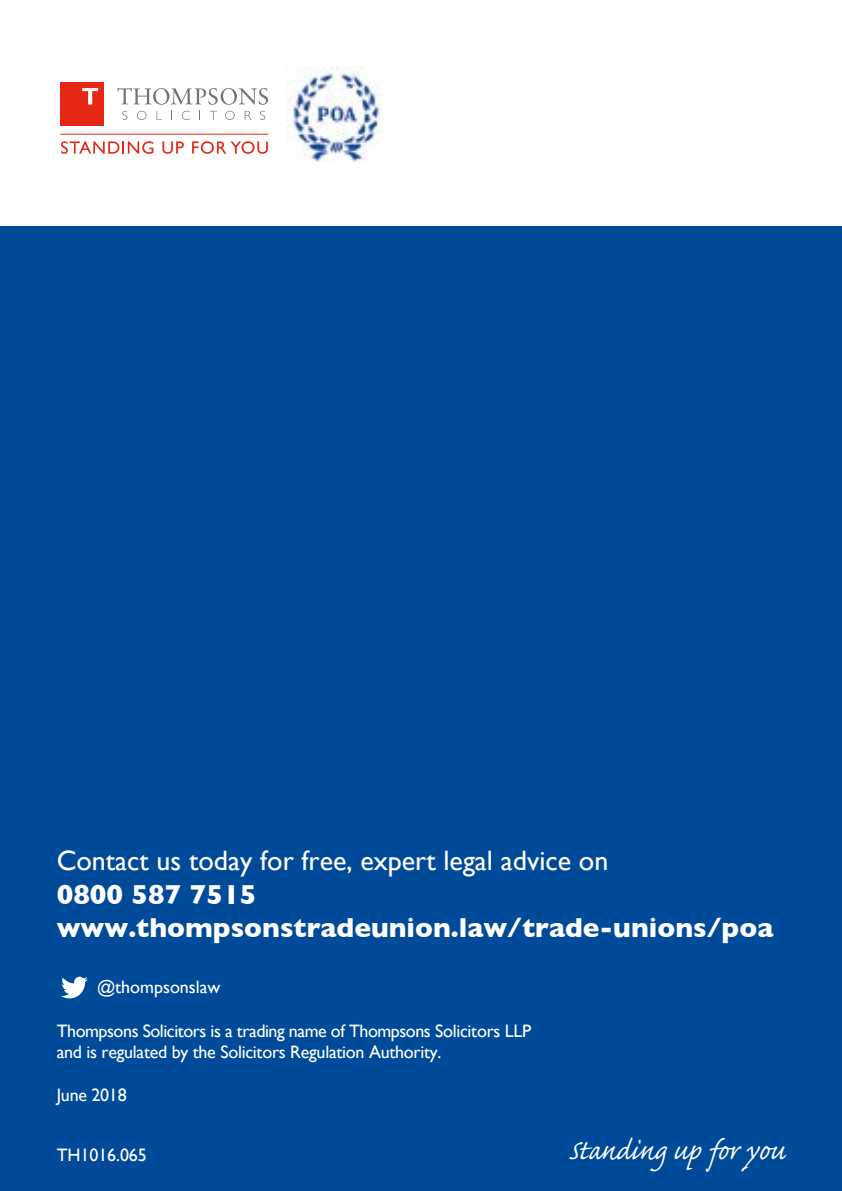
<style>
.page{position:relative;width:842px;height:1191px;background:#fff}
.page>*{position:absolute;margin:0;border:0;box-sizing:border-box;transform-origin:0 0}
.t1{font:36px "Caflisch Script Pro";letter-spacing:-.005em;color:#fff}
.t2{font:700 28px/33.6px "Gill Sans";color:#fff}
.t3{font:28px "Gill Sans";color:#fff}
.t4{font:18px/21.6px "Gill Sans";letter-spacing:-.015em;color:#fff}
</style>
<div class="page">
<div style="left:0;top:227px;width:842px;height:964px;background:#004a9a"></div>
<svg style="left:61px;top:976px;width:27px;height:22px"></svg>
<svg style="left:117px;top:88px;width:151px;height:17px"></svg>
<svg style="left:122px;top:111px;width:5px;height:9px"></svg>
<svg style="left:137px;top:111px;width:10px;height:9px"></svg>
<svg style="left:157px;top:111px;width:5px;height:9px"></svg>
<svg style="left:182px;top:111px;width:8px;height:9px"></svg>
<svg style="left:210px;top:111px;width:7px;height:9px"></svg>
<svg style="left:225px;top:111px;width:10px;height:9px"></svg>
<svg style="left:245px;top:111px;width:6px;height:9px"></svg>
<svg style="left:260px;top:111px;width:5px;height:9px"></svg>
<div style="left:60px;top:83px;width:44px;height:43px;background:#e52713"></div>
<svg style="left:82px;top:88px;width:16px;height:16px"></svg>
<hr style="left:60px;top:134px;width:208px;height:1px;background:#e52713">
<svg style="left:61px;top:141px;width:92px;height:13px"></svg>
<svg style="left:162px;top:141px;width:22px;height:13px"></svg>
<svg style="left:192px;top:141px;width:76px;height:13px"></svg>
<img style="left:287px;top:67px;width:96px;height:95px">
<h2 class="t3" style="left:57px;top:844px;width:553px">Contact us today for free, expert legal advice on</h2>
<h2 class="t2" style="left:57px;top:876px;width:718px">0800 587 7515 www.thompsonstradeunion.law/trade-unions/poa</h2>
<p class="t4" style="left:97px;top:975px;width:125px">@thompsonslaw</p>
<p class="t4" style="left:57px;top:1019px;width:476px">Thompsons Solicitors is a trading name of Thompsons Solicitors LLP and is regulated by the Solicitors Regulation Authority.</p>
<p class="t4" style="left:57px;top:1084px;width:71px">June 2018</p>
<p class="t4" style="left:57px;top:1143px;width:92px">TH1016.065</p>
<h1 class="t1" style="left:569px;top:1131px;width:218px">Standing up for you</h1>
</div>
